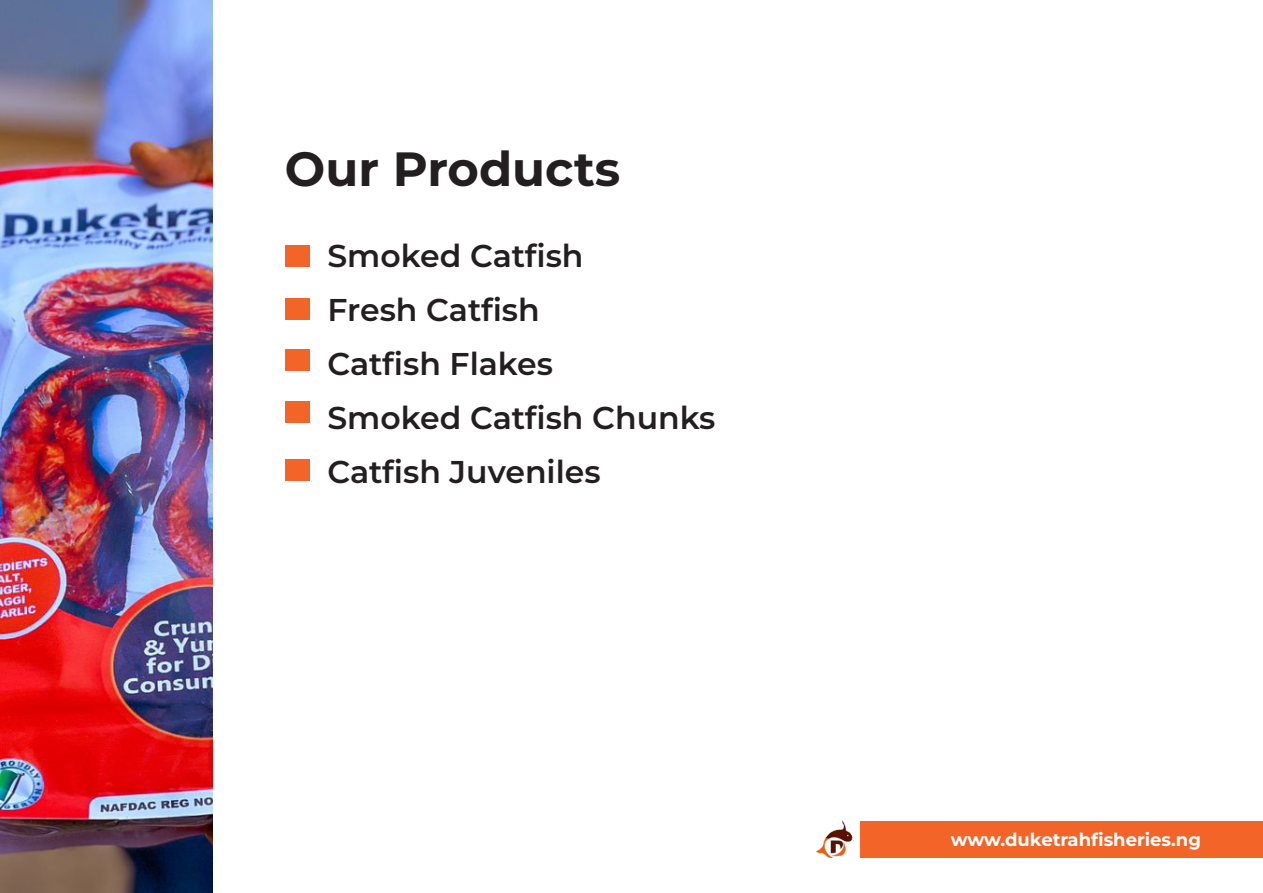
<style>
.page{position:relative;width:1263px;height:893px;background:#fff}
.page>*{position:absolute;margin:0;border:0;box-sizing:border-box;transform-origin:0 0}
.t1{font:700 48px "Montserrat";color:#231f20}
.t2{font:600 31.5px "Montserrat";color:#231f20}
.t3{font:700 18px "Montserrat";color:#fff}
</style>
<div class="page">
<div style="left:286px;top:245px;width:24px;height:22px;background:#f26428"></div>
<div style="left:286px;top:298px;width:24px;height:22px;background:#f26428"></div>
<div style="left:286px;top:349px;width:24px;height:22px;background:#f26428"></div>
<div style="left:286px;top:401px;width:24px;height:21px;background:#f26428"></div>
<div style="left:286px;top:459px;width:24px;height:22px;background:#f26428"></div>
<div style="left:860px;top:821px;width:403px;height:37px;background:#f26428"></div>
<img style="left:817px;top:821px;width:37px;height:37px">
<img style="left:0;top:0;width:213px;height:893px">
<p class="t1" style="left:285px;top:137px;width:337px">Our Products</p>
<p class="t2" style="left:327px;top:234px;width:258px">Smoked Catfish</p>
<p class="t2" style="left:327px;top:288px;width:214px">Fresh Catfish</p>
<p class="t2" style="left:327px;top:342px;width:227px">Catfish Flakes</p>
<p class="t2" style="left:327px;top:396px;width:389px">Smoked Catfish Chunks</p>
<p class="t2" style="left:327px;top:450px;width:275px">Catfish Juveniles</p>
<p class="t3" style="left:951px;top:828px;width:252px">www.duketrahfisheries.ng</p>
</div>
